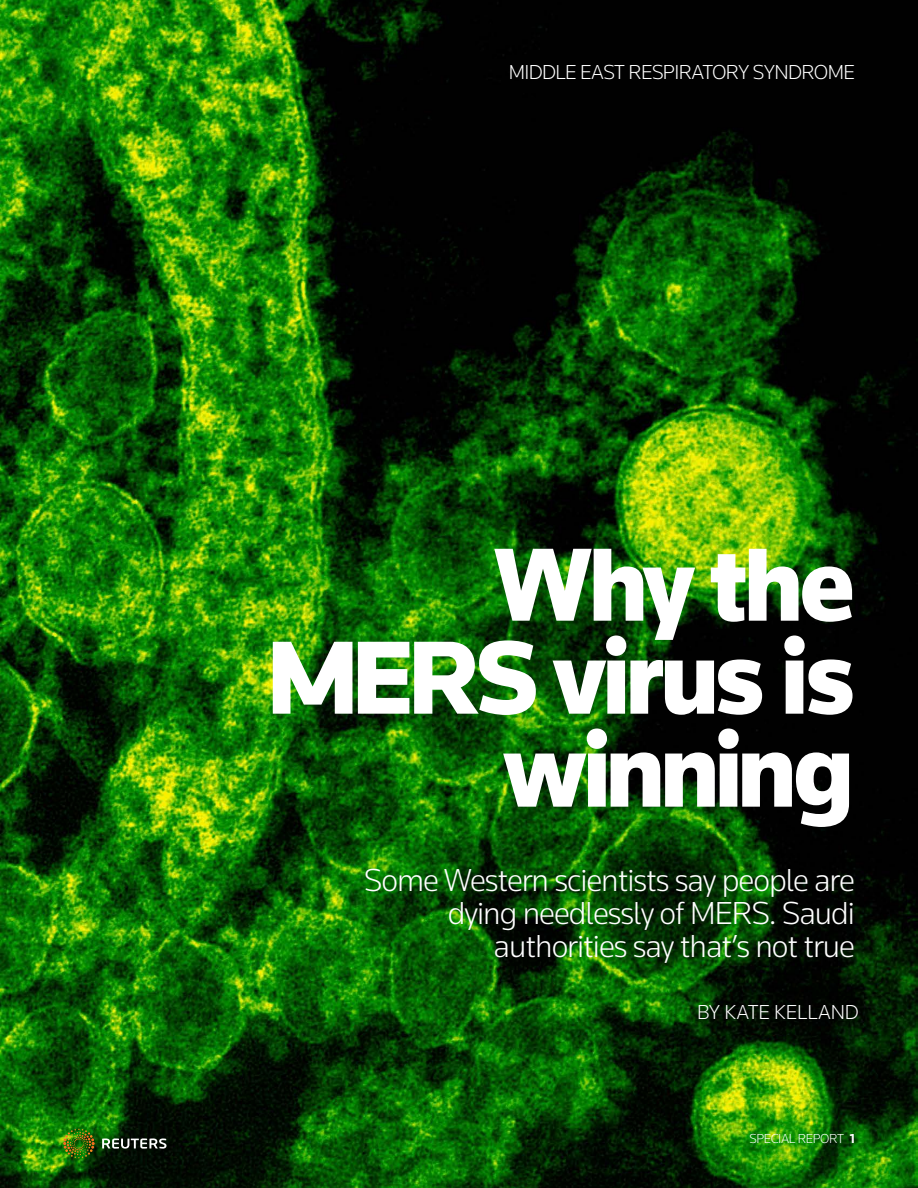
<style>
.page{position:relative;width:918px;height:1188px;background:#fff}
.page>*{position:absolute;margin:0;border:0;box-sizing:border-box;transform-origin:0 0}
.t1{font:900 108px/93px "Knowledge";letter-spacing:-.045em;color:#fff;text-align:right}
.t2{font:300 33px/33px "Knowledge";letter-spacing:-.03em;color:#fff;text-align:right}
.t3{font:300 21px "Knowledge";letter-spacing:-.03em;color:#fff}
.t4{font:300 21px "Knowledge";letter-spacing:-.01em;color:#fff}
.t5{font:300 13.5px "Knowledge";letter-spacing:-.03em;color:#fff}
.s1{font-weight:700}
</style>
<div class="page">
<img style="left:0;top:0;width:918px;height:1188px">
<svg style="left:102px;top:1138px;width:64px;height:11px"></svg>
<svg style="left:63px;top:1129px;width:32px;height:29px"></svg>
<p class="t3" style="left:509px;top:59px;width:348px">MIDDLE EAST RESPIRATORY SYNDROME</p>
<h1 class="t1" style="left:266px;top:536px;width:590px">Why the<br>MERS virus is winning</h1>
<p class="t2" style="left:364px;top:863px;width:492px">Some Western scientists say people are dying needlessly of MERS. Saudi authorities say that’s not true</p>
<p class="t4" style="left:697px;top:999px;width:163px">BY KATE KELLAND</p>
<p class="t5" style="left:749px;top:1130px;width:107px">SPECIAL REPORT <span class="s1">1</span></p>
</div>
